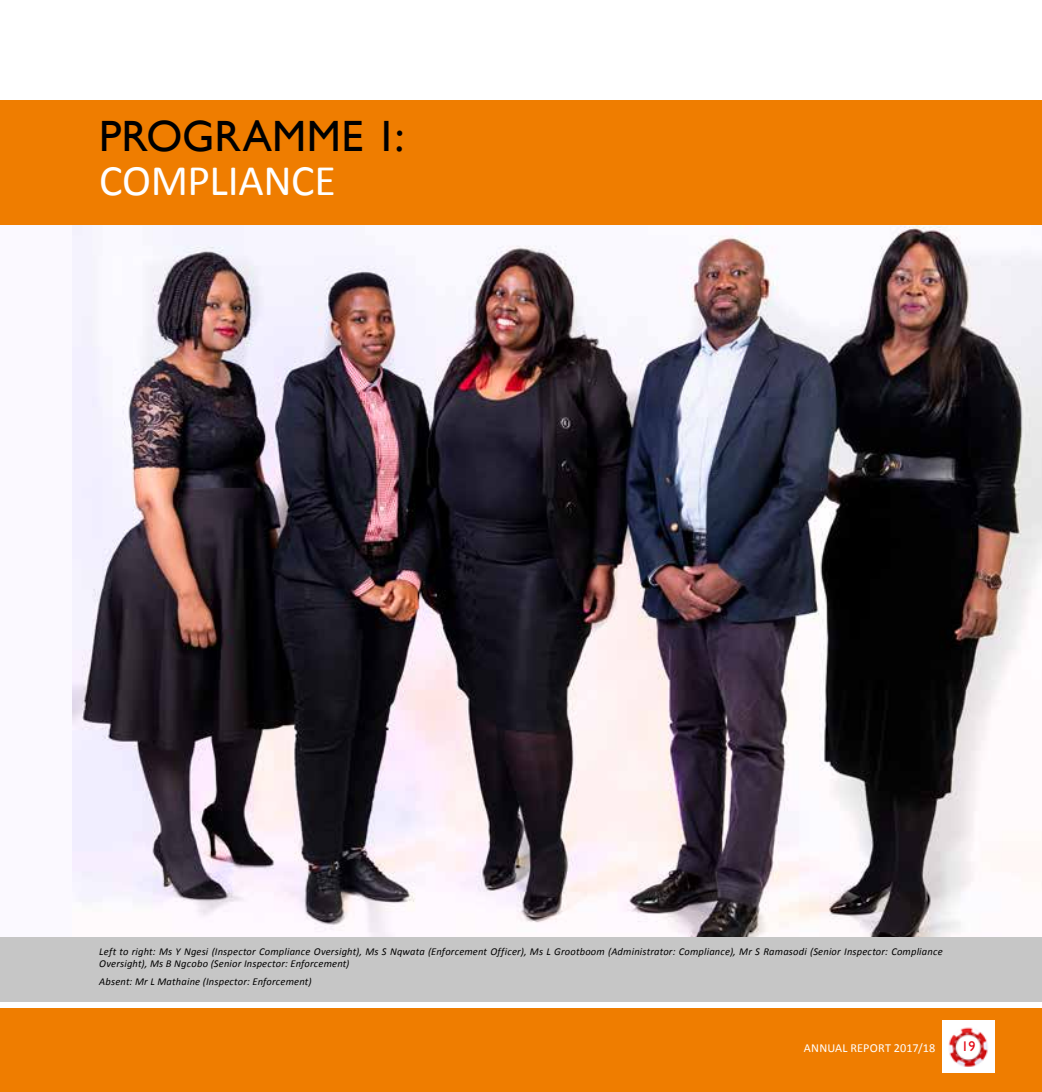
<style>
.page{position:relative;width:1042px;height:1092px;background:#fff}
.page>*{position:absolute;margin:0;border:0;box-sizing:border-box;transform-origin:0 0}
.t1{font:43.75px "Gill Sans";letter-spacing:.005em;color:#000}
.t2{font:43.75px "Calibri";letter-spacing:-.01em;color:#fff}
.t3{font:14px "Gill Sans";color:#e30613}
.t4{font:12.25px "Calibri";letter-spacing:.015em;color:#fff}
.t5{font:italic 10.5px/12.6px "Calibri";letter-spacing:.02em;color:#000}
</style>
<div class="page">
<div style="left:0;top:157px;width:1042px;height:816px;background:#fbf9ff"></div>
<img style="left:73px;top:225px;width:969px;height:711px">
<div style="left:0;top:1008px;width:1042px;height:83px;background:#ef7d00"></div>
<div style="left:0;top:101px;width:1042px;height:124px;background:#ef7d00"></div>
<div style="left:0;top:936px;width:1042px;height:65px;background:#c6c6c6"></div>
<h1 class="t1" style="left:99px;top:111px;width:306px">PROGRAMME 1:</h1>
<h1 class="t2" style="left:99px;top:153px;width:238px">COMPLIANCE</h1>
<p class="t5" style="left:99px;top:944px;width:845px">Left to right: Ms Y Ngesi (Inspector Compliance Oversight), Ms S Nqwata (Enforcement Officer), Ms L Grootboom (Administrator: Compliance), Mr S Ramasodi (Senior Inspector: Compliance<br>Oversight), Ms B Ngcobo (Senior Inspector: Enforcement)</p>
<p class="t5" style="left:99px;top:974px;width:214px">Absent: Mr L Mathaine (Inspector: Enforcement)</p>
<p class="t4" style="left:804px;top:1039px;width:133px">ANNUAL REPORT 2017/18</p>
<h2 class="t3" style="left:961px;top:1038px;width:15px">19</h2>
</div>
